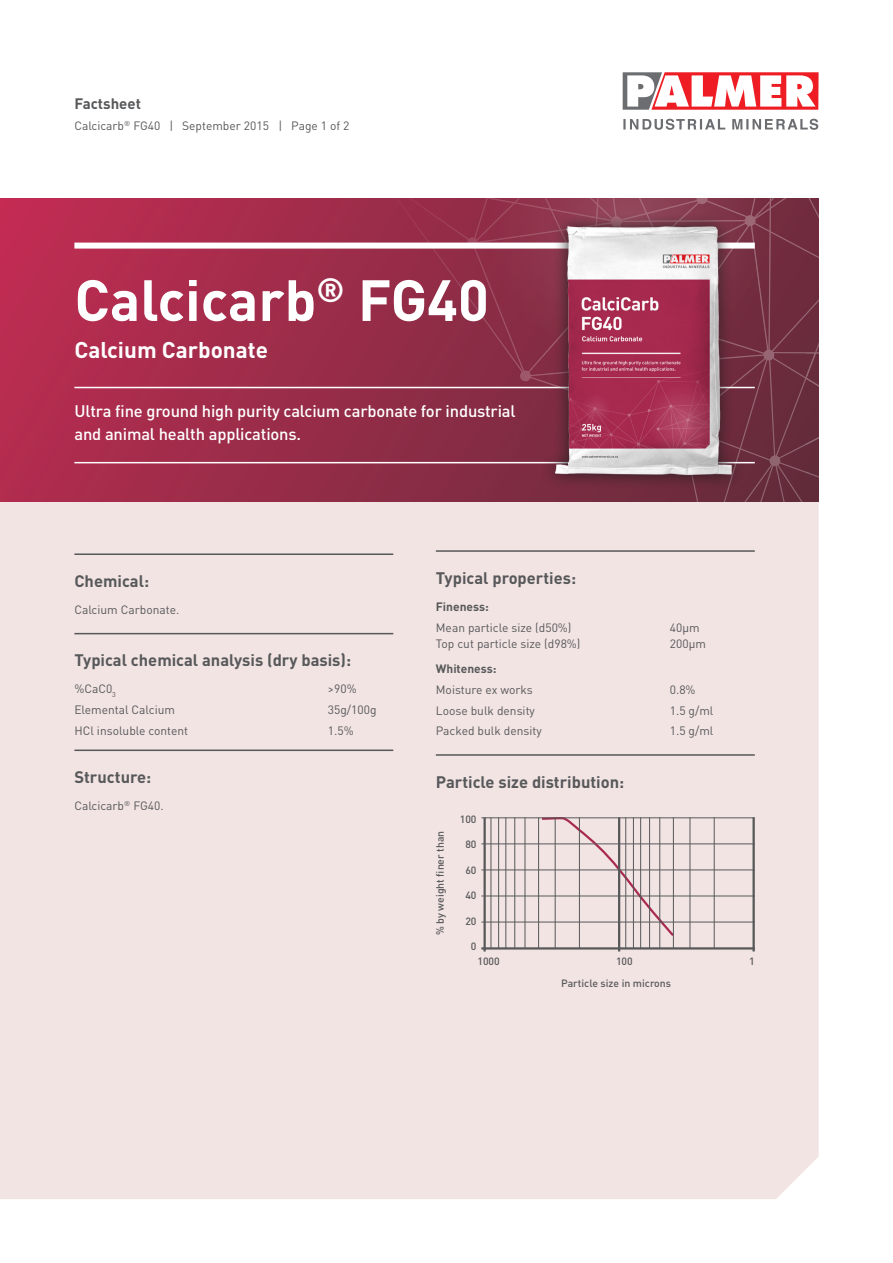
<style>
.page{position:relative;width:893px;height:1263px;background:#fff}
.page>*{position:absolute;margin:0;border:0;box-sizing:border-box;transform-origin:0 0}
.t1{font:700 57.15px "DIN Pro";color:#fff}
.t2{font:700 22.5px "DIN Pro";color:#fff}
.Headers{font:700 16.5px "DIN Pro";color:#57585a}
.t3{font:500 16.5px/22.5px "DIN Pro";letter-spacing:-.01em;color:#fff}
.t4{font:700 15px "DIN Pro";color:#57585a}
.Body_Copy{font:12px "DIN Pro";color:#57585a}
.t5{font:700 12px "DIN Pro";color:#57585a}
.Body_Copy-2{font:500 10.5px "DIN Pro";color:#57585a}
</style>
<div class="page">
<div style="left:0;top:502px;width:819px;height:697px;background:#f2e4e3"></div>
<svg style="left:0;top:198px;width:372px;height:304px;background:#a72d4d"></svg>
<div style="left:372px;top:198px;width:16px;height:304px;background:#942c47"></div>
<svg style="left:388px;top:198px;width:431px;height:304px;background:#822d44"></svg>
<svg style="left:468px;top:198px;width:312px;height:180px;background:#853147"></svg>
<svg style="left:807px;top:353px;width:12px;height:119px"></svg>
<svg style="left:746px;top:491px;width:21px;height:11px"></svg>
<div style="left:74px;top:243px;width:681px;height:6px;background:#fff"></div>
<hr style="left:74px;top:387px;width:681px;height:1px;background:#fff">
<hr style="left:74px;top:462px;width:681px;height:1px;background:#fff">
<hr style="left:74px;top:553px;width:319px;height:2px;background:#57585a">
<hr style="left:74px;top:633px;width:319px;height:1px;background:#57585a">
<hr style="left:74px;top:749px;width:319px;height:2px;background:#57585a">
<hr style="left:436px;top:550px;width:319px;height:2px;background:#57585a">
<hr style="left:436px;top:754px;width:319px;height:2px;background:#57585a">
<svg style="left:623px;top:72px;width:196px;height:38px"></svg>
<svg style="left:623px;top:119px;width:195px;height:11px"></svg>
<svg style="left:540px;top:815px;width:135px;height:122px;background:#ebdbdb"></svg>
<hr style="left:483px;top:817px;width:3px;height:134px;background:#57585a">
<hr style="left:618px;top:817px;width:2px;height:134px;background:#57585a">
<hr style="left:491px;top:817px;width:1px;height:131px;background:#57585a">
<hr style="left:625px;top:817px;width:1px;height:131px;background:#57585a">
<hr style="left:498px;top:817px;width:1px;height:131px;background:#57585a">
<hr style="left:633px;top:817px;width:1px;height:131px;background:#57585a">
<hr style="left:505px;top:817px;width:1px;height:131px;background:#57585a">
<hr style="left:640px;top:817px;width:1px;height:131px;background:#57585a">
<hr style="left:514px;top:817px;width:1px;height:131px;background:#57585a">
<hr style="left:649px;top:817px;width:1px;height:131px;background:#57585a">
<hr style="left:525px;top:817px;width:1px;height:131px;background:#57585a">
<hr style="left:659px;top:817px;width:1px;height:131px;background:#57585a">
<hr style="left:538px;top:817px;width:1px;height:131px;background:#57585a">
<hr style="left:673px;top:817px;width:1px;height:131px;background:#57585a">
<hr style="left:555px;top:817px;width:1px;height:131px;background:#57585a">
<hr style="left:690px;top:817px;width:1px;height:131px;background:#57585a">
<hr style="left:579px;top:817px;width:1px;height:131px;background:#57585a">
<hr style="left:714px;top:817px;width:1px;height:131px;background:#57585a">
<hr style="left:752px;top:817px;width:3px;height:134px;background:#57585a">
<hr style="left:481px;top:947px;width:274px;height:2px;background:#57585a">
<hr style="left:481px;top:922px;width:274px;height:1px;background:#57585a">
<hr style="left:481px;top:896px;width:274px;height:1px;background:#57585a">
<hr style="left:481px;top:869px;width:274px;height:1px;background:#57585a">
<hr style="left:481px;top:843px;width:274px;height:1px;background:#57585a">
<hr style="left:481px;top:817px;width:274px;height:1px;background:#57585a">
<img style="left:542px;top:198px;width:204px;height:304px">
<p class="t4" style="left:74px;top:93px;width:68px">Factsheet</p>
<p class="Body_Copy" style="left:74px;top:117px;width:277px">Calcicarb<sup>®</sup> FG40 | September 2015 | Page 1 of 2</p>
<p class="t1" style="left:74px;top:261px;width:416px">Calcicarb<sup>®</sup> FG40</p>
<p class="t2" style="left:74px;top:335px;width:195px">Calcium Carbonate</p>
<p class="t3" style="left:74px;top:399px;width:443px">Ultra fine ground high purity calcium carbonate for industrial and animal health applications.</p>
<p class="Headers" style="left:74px;top:570px;width:76px">Chemical:</p>
<p class="Body_Copy" style="left:74px;top:601px;width:106px">Calcium Carbonate.</p>
<p class="Headers" style="left:74px;top:649px;width:278px">Typical chemical analysis (dry basis):</p>
<p class="Body_Copy" style="left:74px;top:681px;width:43px">%CaC0<sub>3</sub></p>
<p class="Body_Copy" style="left:328px;top:681px;width:30px">&gt;90%</p>
<p class="Body_Copy" style="left:74px;top:702px;width:102px">Elemental Calcium</p>
<p class="Body_Copy" style="left:328px;top:702px;width:50px">35g/100g</p>
<p class="Body_Copy" style="left:74px;top:722px;width:115px">HCl insoluble content</p>
<p class="Body_Copy" style="left:328px;top:722px;width:27px">1.5%</p>
<p class="Headers" style="left:74px;top:766px;width:78px">Structure:</p>
<p class="Body_Copy" style="left:74px;top:797px;width:91px">Calcicarb<sup>®</sup> FG40.</p>
<p class="Headers" style="left:436px;top:566px;width:142px">Typical properties:</p>
<p class="t5" style="left:436px;top:598px;width:54px">Fineness:</p>
<p class="Body_Copy" style="left:436px;top:619px;width:137px">Mean particle size (d50%)</p>
<p class="Body_Copy" style="left:670px;top:619px;width:31px">40µm</p>
<p class="Body_Copy" style="left:436px;top:636px;width:146px">Top cut particle size (d98%)</p>
<p class="Body_Copy" style="left:670px;top:636px;width:38px">200µm</p>
<p class="t5" style="left:436px;top:661px;width:62px">Whiteness:</p>
<p class="Body_Copy" style="left:436px;top:681px;width:99px">Moisture ex works</p>
<p class="Body_Copy" style="left:670px;top:681px;width:27px">0.8%</p>
<p class="Body_Copy" style="left:436px;top:702px;width:101px">Loose bulk density</p>
<p class="Body_Copy" style="left:670px;top:702px;width:45px">1.5 g/ml</p>
<p class="Body_Copy" style="left:436px;top:723px;width:107px">Packed bulk density</p>
<p class="Body_Copy" style="left:670px;top:723px;width:45px">1.5 g/ml</p>
<p class="Headers" style="left:436px;top:770px;width:190px">Particle size distribution:</p>
<p class="Body_Copy-2" style="left:433px;top:935px;width:106px;rotate:-90deg">% by weight finer than</p>
<p class="Body_Copy-2" style="left:460px;top:812px;width:18px">100</p>
<p class="Body_Copy-2" style="left:465px;top:837px;width:13px">80</p>
<p class="Body_Copy-2" style="left:465px;top:863px;width:13px">60</p>
<p class="Body_Copy-2" style="left:465px;top:888px;width:13px">40</p>
<p class="Body_Copy-2" style="left:465px;top:914px;width:13px">20</p>
<p class="Body_Copy-2" style="left:471px;top:939px;width:7px">0</p>
<p class="Body_Copy-2" style="left:477px;top:954px;width:24px">1000</p>
<p class="Body_Copy-2" style="left:616px;top:954px;width:18px">100</p>
<p class="Body_Copy-2" style="left:749px;top:954px;width:7px">1</p>
<p class="Body_Copy-2" style="left:561px;top:976px;width:111px">Particle size in microns</p>
</div>
